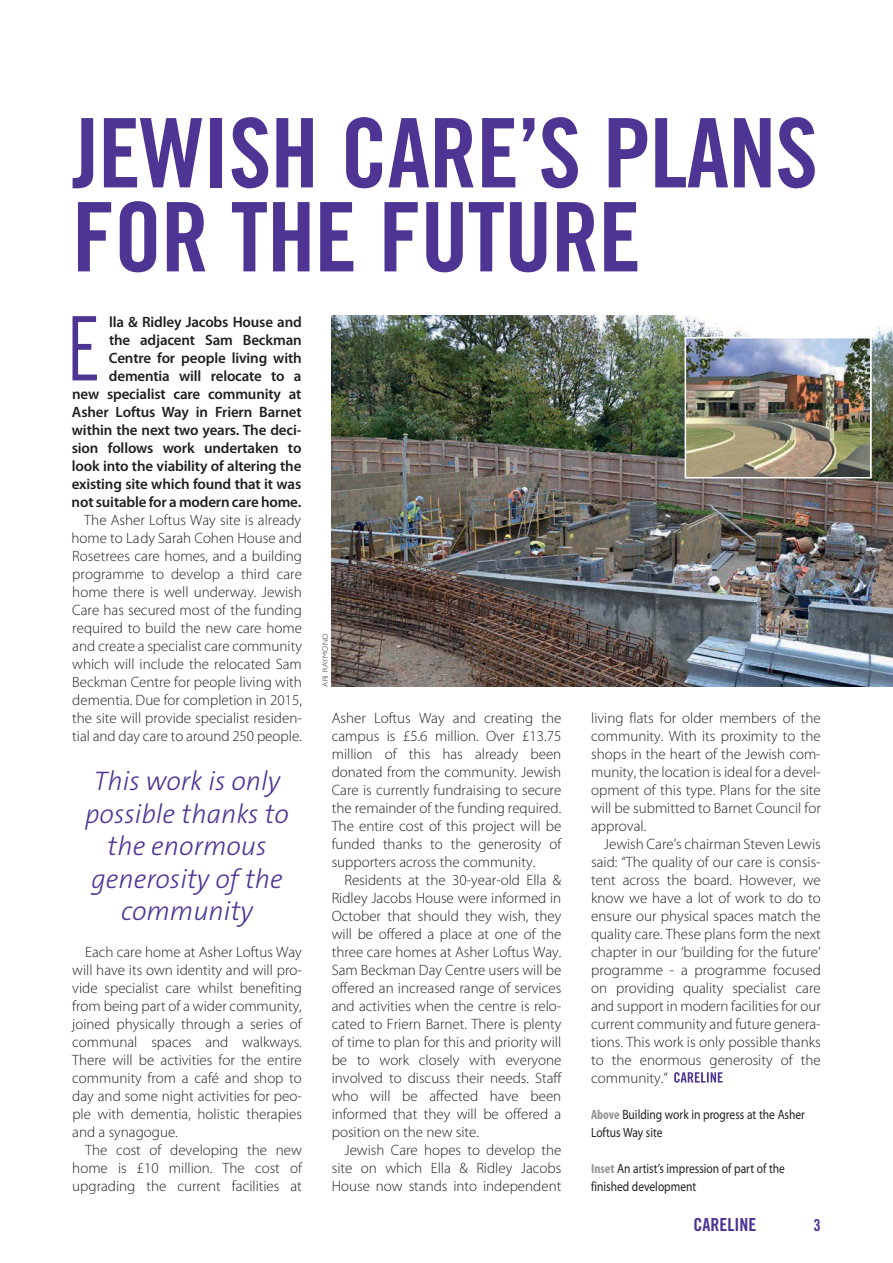
<style>
.page{position:relative;width:893px;height:1263px;background:#fff}
.page>*{position:absolute;margin:0;border:0;box-sizing:border-box;transform-origin:0 0}
.t1{font:96px/84px "Trade Gothic Bold Cond Twenty";letter-spacing:-.01em;color:#4e3594}
.t2{font:88.95px "Trade Gothic Cond Eighteen";color:#4e3594;scale:.8 1}
.t3{font:italic 300 27px/32.4px "The Sans B3";color:#4e3594;text-align:center}
.t4{font:18px "Trade Gothic Bold Cond Twenty";color:#4e3594}
.t5{font:16.5px "Trade Gothic Bold Cond Twenty";color:#4e3594}
.t6{font:300 15px/18px "Myriad Pro";color:#231f20;text-align:justify}
.t7{font:600 15px/18px "Myriad Pro";letter-spacing:-.01em;color:#231f20;text-align:right}
.t8{font:13.5px/18px "Myriad Pro";color:#231f20;scale:.85 1}
.t9{font:300 7.5px "Gill Sans";letter-spacing:.05em;color:#231f20}
.s1{font-weight:700;font-stretch:condensed;color:#939598}
</style>
<div class="page">
<svg style="left:674px;top:1072px;width:49px;height:11px"></svg>
<img style="left:332px;top:316px;width:561px;height:371px">
<img style="left:688px;top:340px;width:181px;height:135px">
<div style="left:685px;top:337px;width:187px;height:141px;border:2px solid #fff"></div>
<h1 class="t1" style="left:72px;top:119px;width:747px">JEWISH CARE’S PLANS<br>FOR THE FUTURE</h1>
<p class="t7" style="left:72px;top:314px;width:232px">lla &amp; Ridley Jacobs House and<br>the adjacent Sam Beckman<br>Centre for people living with dementia will relocate to a<br>new specialist care community at<br>Asher Loftus Way in Friern Barnet within the next two years. The deci&shy;sion follows work undertaken to look into the viability of altering the existing site which found that it was not suitable for a modern care home.</p>
<p class="t6" style="left:72px;top:512px;width:232px;text-indent:13px">The Asher Loftus Way site is already home to Lady Sarah Cohen House and Rosetrees care homes, and a building programme to develop a third care home there is well underway. Jewish Care has secured most of the funding required to build the new care home and create a specialist care community which will include the relocated Sam Beckman Centre for people living with dementia. Due for completion in 2015, the site will provide specialist residen&shy;tial and day care to around 250 people.</p>
<h2 class="t2" style="left:68px;top:316px;width:41px">E</h2>
<h3 class="t3" style="left:85px;top:766px;width:205px">This work is only possible thanks to the enormous generosity of the community</h3>
<p class="t6" style="left:72px;top:944px;width:231px;text-indent:13px">Each care home at Asher Loftus Way will have its own identity and will pro&shy;vide specialist care whilst benefiting from being part of a wider community, joined physically through a series of communal spaces and walkways.<br>There will be activities for the entire community from a café and shop to day and some night activities for peo&shy;ple with dementia, holistic therapies and a synagogue.</p>
<p class="t6" style="left:72px;top:1142px;width:231px;text-indent:13px">The cost of developing the new home is £10 million. The cost of upgrading the current facilities at</p>
<p class="t9" style="left:323px;top:687px;width:55px;rotate:-90deg">ARI RAYMOND</p>
<p class="t6" style="left:332px;top:710px;width:231px">Asher Loftus Way and creating the campus is £5.6 million. Over £13.75 million of this has already been donated from the community. Jewish Care is currently fundraising to secure the remainder of the funding required.<br>The entire cost of this project will be funded thanks to the generosity of supporters across the community.</p>
<p class="t6" style="left:332px;top:872px;width:231px;text-indent:13px">Residents at the 30-year-old Ella &amp; Ridley Jacobs House were informed in October that should they wish, they will be offered a place at one of the three care homes at Asher Loftus Way.<br>Sam Beckman Day Centre users will be offered an increased range of services and activities when the centre is relo&shy;cated to Friern Barnet. There is plenty of time to plan for this and priority will be to work closely with everyone involved to discuss their needs. Staff who will be affected have been informed that they will be offered a position on the new site.</p>
<p class="t6" style="left:332px;top:1142px;width:231px;text-indent:13px">Jewish Care hopes to develop the site on which Ella &amp; Ridley Jacobs House now stands into independent</p>
<p class="t6" style="left:591px;top:710px;width:231px">living flats for older members of the community. With its proximity to the shops in the heart of the Jewish com&shy;munity, the location is ideal for a devel&shy;opment of this type. Plans for the site will be submitted to Barnet Council for approval.</p>
<p class="t6" style="left:591px;top:836px;width:231px;text-indent:13px">Jewish Care’s chairman Steven Lewis said: “The quality of our care is consis&shy;tent across the board. However, we know we have a lot of work to do to ensure our physical spaces match the quality care. These plans form the next chapter in our ‘building for the future’ programme - a programme focused on providing quality specialist care and support in modern facilities for our current community and future genera&shy;tions. This work is only possible thanks to the enormous generosity of the community.”</p>
<p class="t8" style="left:591px;top:1106px;width:253px"><span class="s1">Above</span> Building work in progress at the Asher<br>Loftus Way site</p>
<p class="t8" style="left:591px;top:1160px;width:230px"><span class="s1">Inset</span> An artist’s impression of part of the finished development</p>
<p class="t4" style="left:693px;top:1218px;width:64px">CARELINE</p>
<p class="t5" style="left:813px;top:1219px;width:9px">3</p>
</div>
